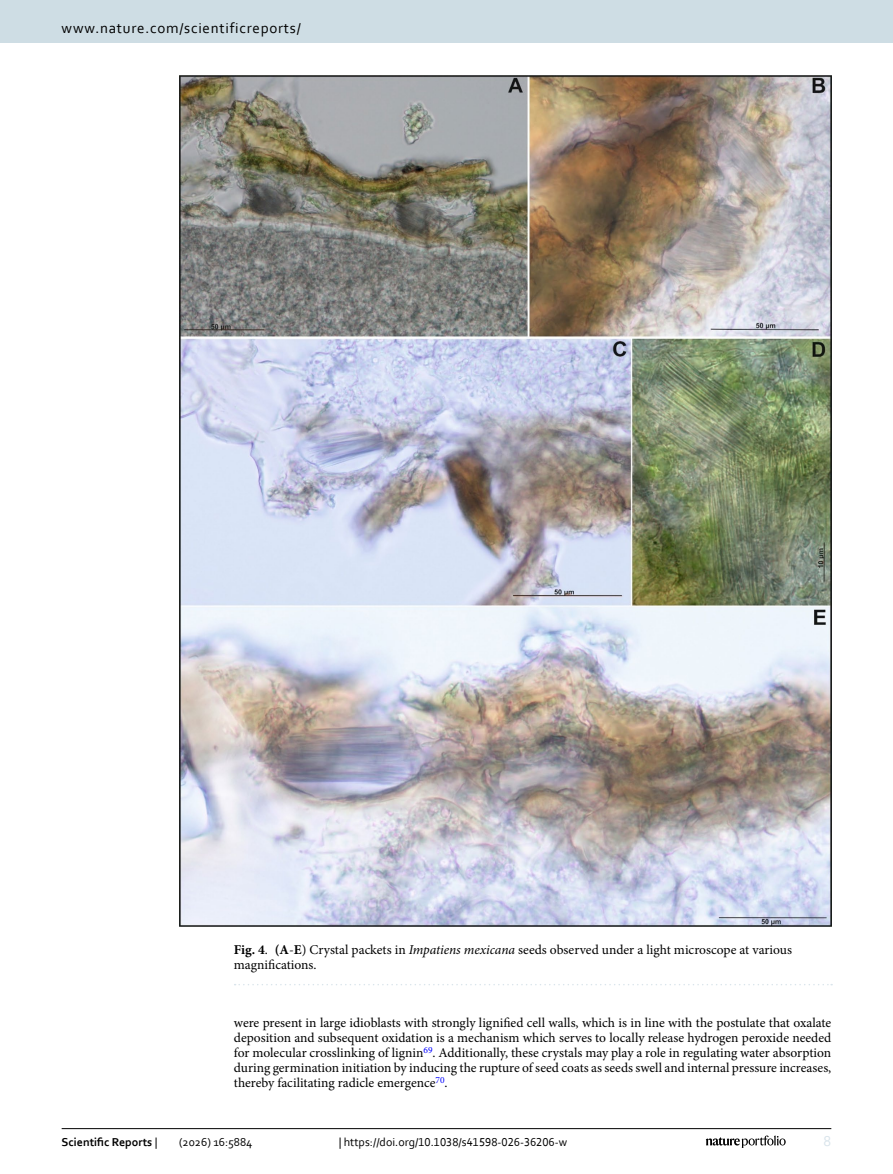
<style>
.page{position:relative;width:893px;height:1174px;background:#fff}
.page>*{position:absolute;margin:0;border:0;box-sizing:border-box;transform-origin:0 0}
.t1{font:15px "Corbel";letter-spacing:.05em;color:#000}
.t2{font:15px "Corbel";color:#d9e4eb}
.Body_Text{font:13.5px/15px "Minion Pro";color:#000;text-align:justify}
.Figure_Caption{font:13.5px/15px "Minion Pro";color:#000}
.t3{font:12px "Corbel";color:#000}
.t4{font:700 12px "Corbel";color:#000}
.s1{font-weight:700}
.s2{font-style:italic}
.s3{font-weight:400}
</style>
<div class="page">
<img style="left:180px;top:76px;width:651px;height:850px">
<svg style="left:235px;top:984px;width:597px;height:1px"></svg>
<hr style="left:62px;top:1128px;width:769px;height:1px;background:#000">
<svg style="left:706px;top:1135px;width:80px;height:12px"></svg>
<div style="left:0;top:0;width:893px;height:43px;background:#cedde4"></div>
<p class="t1" style="left:62px;top:18px;width:241px">www.nature.com/scientificreports/</p>
<p class="Figure_Caption" style="left:234px;top:942px;width:560px"><span class="s1">Fig. 4</span>. <span class="s1">(A</span>-<span class="s1">E</span>) Crystal packets in <span class="s2">Impatiens mexicana</span> seeds observed under a light microscope at various magnifications.</p>
<p class="Body_Text" style="left:234px;top:1015px;width:599px">were present in large idioblasts with strongly lignified cell walls, which is in line with the postulate that oxalate deposition and subsequent oxidation is a mechanism which serves to locally release hydrogen peroxide needed for molecular crosslinking of lignin<sup>69</sup>. Additionally, these crystals may play a role in regulating water absorption during germination initiation by inducing the rupture of seed coats as seeds swell and internal pressure increases, thereby facilitating radicle emergence<sup>70</sup>.</p>
<p class="t4" style="left:62px;top:1134px;width:97px">Scientific Reports <span class="s3">|</span></p>
<p class="t3" style="left:179px;top:1134px;width:75px">(2026) 16:5884</p>
<p class="t3" style="left:339px;top:1134px;width:230px">| https://doi.org/10.1038/s41598-026-36206-w</p>
<p class="t2" style="left:824px;top:1132px;width:9px">8</p>
</div>
